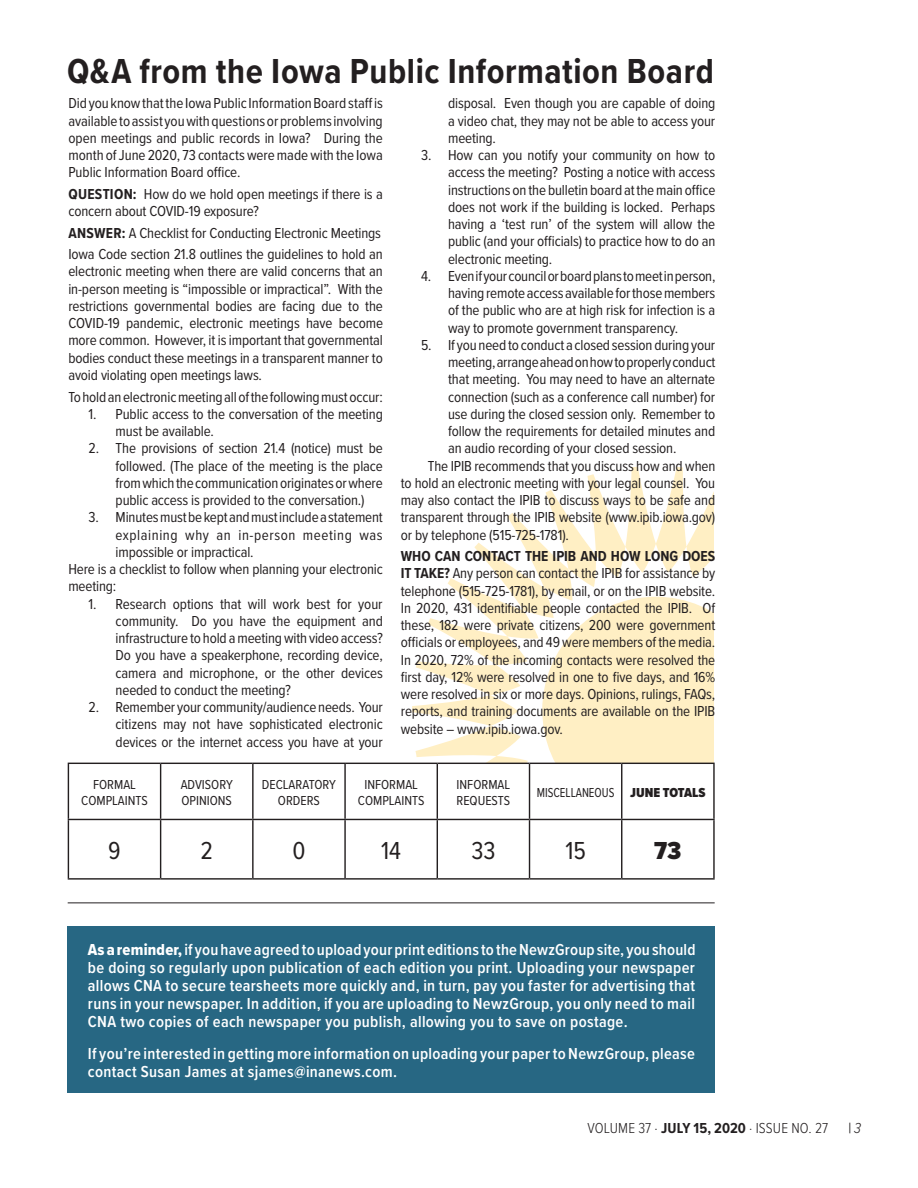
<style>
.page{position:relative;width:918px;height:1188px;background:#fff}
.page>*{position:absolute;margin:0;border:0;box-sizing:border-box;transform-origin:0 0}
.Headline{font:700 36px "Proxima Nova Cond";letter-spacing:.015em;color:#231f20}
.body_copy{font:25.5px "Proxima Nova Cond";color:#231f20}
.body_copy-2{font:900 25.5px "Proxima Nova Cond";color:#231f20}
.body_copy-3{font:600 16.5px/18px "Proxima Nova Cond";letter-spacing:.02em;color:#fff;text-align:justify}
.body_copy-4{font:15px/17.2px "Proxima Nova Cond";letter-spacing:-.01em;color:#231f20;text-align:justify}
.t1{font:300 15px "Proxima Nova Cond";letter-spacing:.01em;color:#231f20}
.body_copy-5{font:13.5px/16.4px "Proxima Nova Cond";color:#231f20;text-align:center}
.body_copy-6{font:13.5px "Proxima Nova Cond";color:#231f20;scale:.9 1}
.body_copy-7{font:900 13.5px "Proxima Nova Cond";color:#231f20}
.s1{font-weight:700}
.s2{font-family:"Proxima Nova Cond Extrabld";font-weight:400}
.s3{font-weight:300;font-style:italic}
</style>
<div class="page">
<svg style="left:412px;top:467px;width:302px;height:295px"></svg>
<svg style="left:491px;top:544px;width:223px;height:218px"></svg>
<svg style="left:542px;top:597px;width:172px;height:165px;background:#fff0ca"></svg>
<hr style="left:68px;top:763px;width:93px;height:1px;background:#231f20">
<hr style="left:68px;top:764px;width:1px;height:55px;background:#231f20">
<hr style="left:161px;top:763px;width:92px;height:1px;background:#231f20">
<hr style="left:160px;top:764px;width:1px;height:55px;background:#231f20">
<hr style="left:253px;top:763px;width:92px;height:1px;background:#231f20">
<hr style="left:252px;top:764px;width:2px;height:55px;background:#231f20">
<hr style="left:345px;top:763px;width:92px;height:1px;background:#231f20">
<hr style="left:344px;top:764px;width:2px;height:55px;background:#231f20">
<hr style="left:437px;top:763px;width:93px;height:1px;background:#231f20">
<hr style="left:437px;top:764px;width:1px;height:55px;background:#231f20">
<hr style="left:530px;top:763px;width:92px;height:1px;background:#231f20">
<hr style="left:529px;top:764px;width:1px;height:55px;background:#231f20">
<hr style="left:622px;top:763px;width:93px;height:1px;background:#231f20">
<hr style="left:621px;top:764px;width:1px;height:55px;background:#231f20">
<hr style="left:713px;top:764px;width:2px;height:55px;background:#231f20">
<hr style="left:68px;top:819px;width:93px;height:1px;background:#231f20">
<hr style="left:68px;top:820px;width:1px;height:58px;background:#231f20">
<hr style="left:161px;top:819px;width:92px;height:1px;background:#231f20">
<hr style="left:160px;top:820px;width:1px;height:58px;background:#231f20">
<hr style="left:253px;top:819px;width:92px;height:1px;background:#231f20">
<hr style="left:252px;top:820px;width:2px;height:58px;background:#231f20">
<hr style="left:345px;top:819px;width:92px;height:1px;background:#231f20">
<hr style="left:344px;top:820px;width:2px;height:58px;background:#231f20">
<hr style="left:437px;top:819px;width:93px;height:1px;background:#231f20">
<hr style="left:437px;top:820px;width:1px;height:58px;background:#231f20">
<hr style="left:530px;top:819px;width:92px;height:1px;background:#231f20">
<hr style="left:529px;top:820px;width:1px;height:58px;background:#231f20">
<hr style="left:622px;top:819px;width:93px;height:1px;background:#231f20">
<hr style="left:621px;top:820px;width:1px;height:58px;background:#231f20">
<hr style="left:713px;top:820px;width:2px;height:58px;background:#231f20">
<hr style="left:68px;top:878px;width:93px;height:2px;background:#231f20">
<hr style="left:161px;top:878px;width:92px;height:2px;background:#231f20">
<hr style="left:253px;top:878px;width:92px;height:2px;background:#231f20">
<hr style="left:345px;top:878px;width:92px;height:2px;background:#231f20">
<hr style="left:437px;top:878px;width:93px;height:2px;background:#231f20">
<hr style="left:530px;top:878px;width:92px;height:2px;background:#231f20">
<hr style="left:622px;top:878px;width:93px;height:2px;background:#231f20">
<div style="left:68px;top:926px;width:647px;height:167px;background:#276783"></div>
<hr style="left:68px;top:903px;width:647px;height:1px;background:#231f20">
<p class="Headline" style="left:67px;top:44px;width:648px">Q&amp;A from the Iowa Public Information Board</p>
<p class="body_copy-4" style="left:68px;top:94px;width:316px">Did you know that the Iowa Public Information Board staff is available to assist you with questions or problems involving open meetings and public records in Iowa? During the month of June 2020, 73 contacts were made with the Iowa Public Information Board office.</p>
<p class="body_copy-4" style="left:68px;top:185px;width:316px"><span class="s1">QUESTION:</span> How do we hold open meetings if there is a concern about COVID-19 exposure?</p>
<p class="body_copy-4" style="left:68px;top:223px;width:314px"><span class="s1">ANSWER:</span> A Checklist for Conducting Electronic Meetings</p>
<p class="body_copy-4" style="left:68px;top:245px;width:316px">Iowa Code section 21.8 outlines the guidelines to hold an electronic meeting when there are valid concerns that an in-person meeting is “impossible or impractical”. With the restrictions governmental bodies are facing due to the COVID-19 pandemic, electronic meetings have become more common. However, it is important that governmental bodies conduct these meetings in a transparent manner to avoid violating open meetings laws.</p>
<p class="body_copy-4" style="left:68px;top:387px;width:316px">To hold an electronic meeting all of the following must occur:</p>
<p class="body_copy-4" style="left:116px;top:405px;width:269px;text-indent:-27px">1. Public access to the conversation of the meeting must be available.</p>
<p class="body_copy-4" style="left:116px;top:439px;width:269px;text-indent:-27px">2. The provisions of section 21.4 (notice) must be followed. (The place of the meeting is the place from which the communication originates or where public access is provided to the conversation.)</p>
<p class="body_copy-4" style="left:116px;top:508px;width:269px;text-indent:-27px">3. Minutes must be kept and must include a statement explaining why an in-person meeting was impossible or impractical.</p>
<p class="body_copy-4" style="left:68px;top:560px;width:316px">Here is a checklist to follow when planning your electronic meeting:</p>
<p class="body_copy-4" style="left:116px;top:594px;width:269px;text-indent:-27px">1. Research options that will work best for your community. Do you have the equipment and infrastructure to hold a meeting with video access?<br>Do you have a speakerphone, recording device, camera and microphone, or the other devices needed to conduct the meeting?</p>
<p class="body_copy-4" style="left:116px;top:698px;width:269px;text-indent:-27px">2. Remember your community/audience needs. Your citizens may not have sophisticated electronic devices or the internet access you have at your</p>
<p class="body_copy-4" style="left:448px;top:94px;width:269px">disposal. Even though you are capable of doing a video chat, they may not be able to access your meeting.</p>
<p class="body_copy-4" style="left:448px;top:146px;width:269px;text-indent:-27px">3. How can you notify your community on how to access the meeting? Posting a notice with access instructions on the bulletin board at the main office does not work if the building is locked. Perhaps having a ‘test run’ of the system will allow the public (and your officials) to practice how to do an electronic meeting.</p>
<p class="body_copy-4" style="left:448px;top:267px;width:269px;text-indent:-27px">4. Even if your council or board plans to meet in person, having remote access available for those members of the public who are at high risk for infection is a way to promote government transparency.</p>
<p class="body_copy-4" style="left:448px;top:336px;width:269px;text-indent:-27px">5. If you need to conduct a closed session during your meeting, arrange ahead on how to properly conduct that meeting. You may need to have an alternate connection (such as a conference call number) for use during the closed session only. Remember to follow the requirements for detailed minutes and an audio recording of your closed session.</p>
<p class="body_copy-4" style="left:401px;top:456px;width:316px;text-indent:27px">The IPIB recommends that you discuss how and when to hold an electronic meeting with your legal counsel. You may also contact the IPIB to discuss ways to be safe and transparent through the IPIB website (www.ipib.iowa.gov) or by telephone (515-725-1781).</p>
<p class="body_copy-4" style="left:401px;top:547px;width:316px"><span class="s1">WHO CAN CONTACT THE IPIB AND HOW LONG DOES IT TAKE?</span> Any person can contact the IPIB for assistance by telephone (515-725-1781), by email, or on the IPIB website.<br>In 2020, 431 identifiable people contacted the IPIB. Of these, 182 were private citizens, 200 were government officials or employees, and 49 were members of the media.<br>In 2020, 72% of the incoming contacts were resolved the first day, 12% were resolved in one to five days, and 16% were resolved in six or more days. Opinions, rulings, FAQs, reports, and training documents are available on the IPIB website – www.ipib.iowa.gov.</p>
<p class="body_copy-5" style="left:81px;top:775px;width:68px">FORMAL<br>COMPLAINTS</p>
<p class="body_copy-5" style="left:181px;top:775px;width:54px;text-align:left">ADVISORY<br>OPINIONS</p>
<p class="body_copy-5" style="left:262px;top:775px;width:76px">DECLARATORY<br>ORDERS</p>
<p class="body_copy-5" style="left:358px;top:775px;width:68px">INFORMAL<br>COMPLAINTS</p>
<p class="body_copy-5" style="left:457px;top:775px;width:55px;text-align:left">INFORMAL<br>REQUESTS</p>
<p class="body_copy-6" style="left:537px;top:782px;width:88px">MISCELLANEOUS</p>
<p class="body_copy-7" style="left:630px;top:782px;width:77px">JUNE TOTALS</p>
<p class="body_copy" style="left:108px;top:832px;width:14px">9</p>
<p class="body_copy" style="left:201px;top:832px;width:14px">2</p>
<p class="body_copy" style="left:292px;top:832px;width:15px">0</p>
<p class="body_copy" style="left:381px;top:832px;width:21px">14</p>
<p class="body_copy" style="left:471px;top:832px;width:26px">33</p>
<p class="body_copy" style="left:565px;top:832px;width:22px">15</p>
<p class="body_copy-2" style="left:654px;top:832px;width:29px">73</p>
<p class="body_copy-3" style="left:88px;top:940px;width:609px"><span class="s2">As a reminder,</span> if you have agreed to upload your print editions to the NewzGroup site, you should be doing so regularly upon publication of each edition you print. Uploading your newspaper allows CNA to secure tearsheets more quickly and, in turn, pay you faster for advertising that runs in your newspaper. In addition, if you are uploading to NewzGroup, you only need to mail CNA two copies of each newspaper you publish, allowing you to save on postage.</p>
<p class="body_copy-3" style="left:88px;top:1044px;width:609px">If you’re interested in getting more information on uploading your paper to NewzGroup, please contact Susan James at sjames@inanews.com.</p>
<p class="t1" style="left:587px;top:1117px;width:242px">VOLUME 37 ∙ <span class="s1">JULY 15, 2020</span> ∙ ISSUE NO. 27</p>
<p class="body_copy-4" style="left:849px;top:1119px;width:14px">|<span class="s3">3</span></p>
</div>
